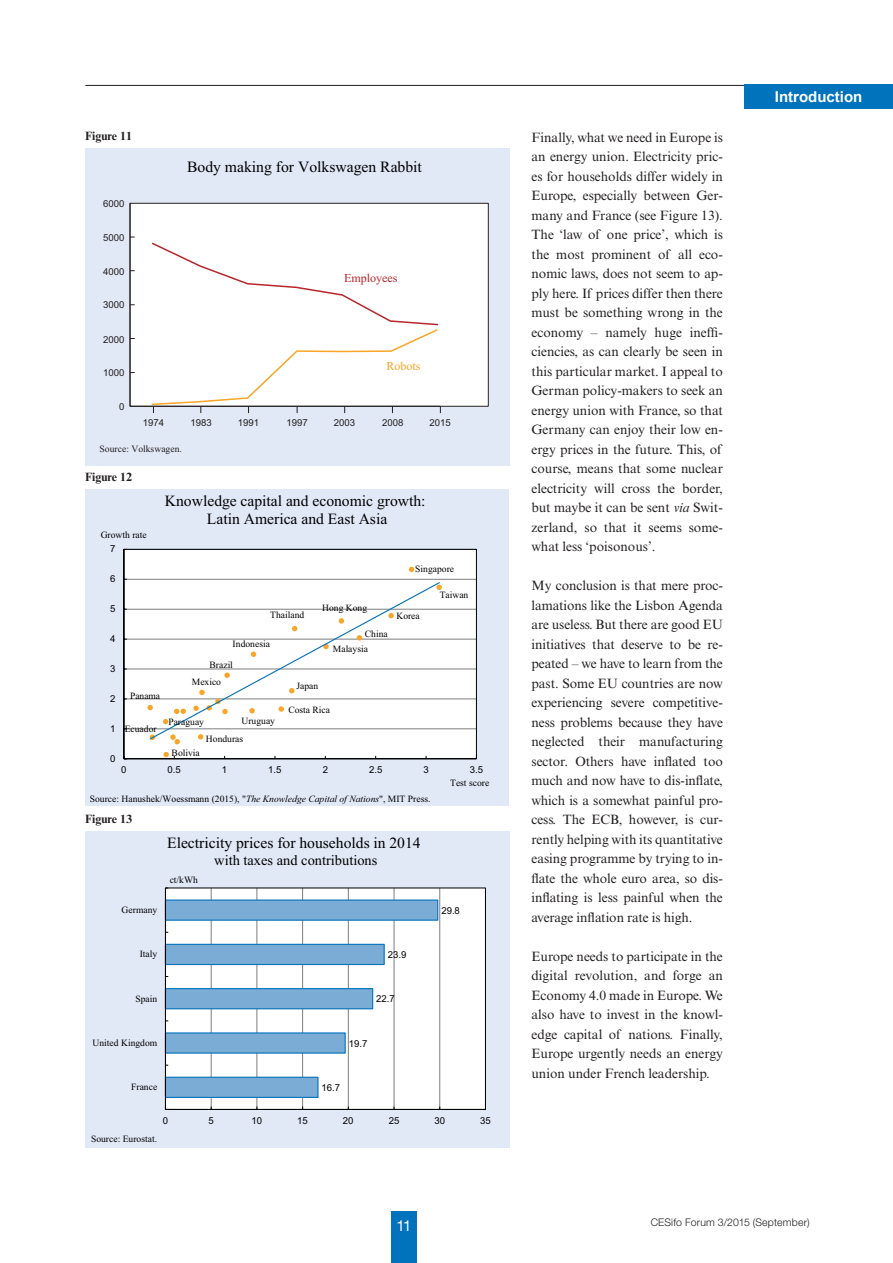
<style>
.page{position:relative;width:893px;height:1263px;background:#fff}
.page>*{position:absolute;margin:0;border:0;box-sizing:border-box;transform-origin:0 0}
.t1{font:15.6px/17.9px "Times New Roman";color:#000001;text-align:center}
.t2{font:700 15px "Arial";color:#fff}
.t3{font:15px "Helvetica Neue LT Std";color:#fff}
.t4{font:14.4px "Times New Roman";color:#000001}
.Fliesstext{font:13.5px/19.5px "Times New Roman MT Std";color:#231f20;text-align:justify}
.Head-8pt{font:700 12px "Times New Roman MT Std";color:#231f20}
.t5{font:12px "Times New Roman";color:#b8252a}
.t6{font:12px "Times New Roman";color:#f9a526}
.t7{font:300 10.5px "Helvetica Neue LT Std";letter-spacing:.02em;color:#231f20}
.t8{font:9.6px "Times New Roman";color:#000001}
.t9{font:9.6px "Arial";color:#000001}
.t10{font:9.6px "Arial";color:#231f20}
.t11{font:9.6px "Times New Roman";color:#231f20}
.s1{font-style:italic}
</style>
<div class="page">
<hr style="left:85px;top:85px;width:661px;height:1px;background:#231f20">
<div style="left:391px;top:1212px;width:26px;height:51px;background:#0073bc"></div>
<div style="left:744px;top:85px;width:149px;height:24px;background:#0073bc"></div>
<div style="left:85px;top:148px;width:424px;height:317px;background:#e1e9f6"></div>
<div style="left:130px;top:203px;width:358px;height:203px;background:#fff"></div>
<hr style="left:130px;top:203px;width:1px;height:203px;background:#231f20">
<hr style="left:130px;top:406px;width:310px;height:1px;background:#231f20">
<svg style="left:150px;top:242px;width:291px;height:171px"></svg>
<div style="left:85px;top:489px;width:424px;height:317px;background:#e1e9f6"></div>
<svg style="left:123px;top:549px;width:354px;height:210px;background:#eee"></svg>
<svg style="left:409px;top:567px;width:5px;height:5px"></svg>
<svg style="left:163px;top:752px;width:6px;height:5px"></svg>
<svg style="left:170px;top:740px;width:10px;height:4px"></svg>
<svg style="left:149px;top:581px;width:292px;height:159px;background:#f8f8f8"></svg>
<div style="left:85px;top:831px;width:424px;height:317px;background:#e1e9f6"></div>
<div style="left:165px;top:888px;width:320px;height:221px;background:#fff"></div>
<hr style="left:439px;top:888px;width:1px;height:221px;background:#7b7e7f">
<hr style="left:394px;top:888px;width:1px;height:221px;background:#7b7e7f">
<hr style="left:348px;top:888px;width:1px;height:221px;background:#7b7e7f">
<hr style="left:302px;top:888px;width:1px;height:221px;background:#7b7e7f">
<hr style="left:257px;top:888px;width:1px;height:221px;background:#7b7e7f">
<hr style="left:211px;top:888px;width:1px;height:221px;background:#7b7e7f">
<div style="left:165px;top:1077px;width:153px;height:21px;background:#7aacd6;border:1px solid #0673bb"></div>
<div style="left:165px;top:1032px;width:181px;height:22px;background:#7aacd6;border:1px solid #0673bb"></div>
<div style="left:165px;top:988px;width:208px;height:21px;background:#7aacd6;border:1px solid #0673bb"></div>
<div style="left:165px;top:944px;width:220px;height:21px;background:#7aacd6;border:1px solid #0673bb"></div>
<div style="left:165px;top:899px;width:273px;height:22px;background:#7aacd6;border:1px solid #0673bb"></div>
<hr style="left:165px;top:1109px;width:320px;height:1px;background:#000001">
<hr style="left:165px;top:888px;width:1px;height:221px;background:#000001">
<p class="Head-8pt" style="left:85px;top:129px;width:48px">Figure 11</p>
<p class="t10" style="left:103px;top:197px;width:23px">6000</p>
<p class="t10" style="left:103px;top:231px;width:23px">5000</p>
<p class="t10" style="left:103px;top:265px;width:23px">4000</p>
<p class="t10" style="left:103px;top:299px;width:23px">3000</p>
<p class="t10" style="left:103px;top:333px;width:23px">2000</p>
<p class="t10" style="left:103px;top:366px;width:23px">1000</p>
<p class="t10" style="left:119px;top:401px;width:7px">0</p>
<p class="t1" style="left:187px;top:158px;width:236px">Body making for Volkswagen Rabbit</p>
<p class="t5" style="left:344px;top:270px;width:55px">Employees</p>
<p class="t6" style="left:386px;top:358px;width:36px">Robots</p>
<p class="t10" style="left:143px;top:416px;width:23px">1974</p>
<p class="t11" style="left:100px;top:442px;width:84px">Source: Volkswagen.</p>
<p class="Head-8pt" style="left:85px;top:470px;width:48px">Figure 12</p>
<p class="t10" style="left:190px;top:416px;width:23px">1983</p>
<p class="t10" style="left:238px;top:416px;width:23px">1991</p>
<p class="t10" style="left:286px;top:416px;width:23px">1997</p>
<p class="t10" style="left:334px;top:416px;width:23px">2003</p>
<p class="t10" style="left:382px;top:416px;width:23px">2008</p>
<p class="t10" style="left:429px;top:416px;width:23px">2015</p>
<p class="t8" style="left:101px;top:528px;width:48px">Growth rate</p>
<p class="t9" style="left:110px;top:543px;width:7px">7</p>
<p class="t9" style="left:110px;top:573px;width:7px">6</p>
<p class="t9" style="left:110px;top:603px;width:7px">5</p>
<p class="t9" style="left:110px;top:632px;width:7px">4</p>
<p class="t9" style="left:110px;top:662px;width:7px">3</p>
<p class="t1" style="left:165px;top:491px;width:262px">Knowledge capital and economic growth:<br>Latin America and East Asia</p>
<p class="t8" style="left:270px;top:609px;width:36px">Thailand</p>
<p class="t8" style="left:233px;top:637px;width:39px">Indonesia</p>
<p class="t8" style="left:210px;top:658px;width:25px">Brazil</p>
<p class="t8" style="left:322px;top:602px;width:47px">Hong Kong</p>
<p class="t8" style="left:333px;top:643px;width:36px">Malaysia</p>
<p class="t8" style="left:365px;top:627px;width:24px">China</p>
<p class="t8" style="left:415px;top:563px;width:40px">Singapore</p>
<p class="t8" style="left:396px;top:610px;width:25px">Korea</p>
<p class="t8" style="left:440px;top:588px;width:30px">Taiwan</p>
<p class="t9" style="left:110px;top:692px;width:7px">2</p>
<p class="t8" style="left:130px;top:689px;width:32px">Panama</p>
<p class="t8" style="left:192px;top:676px;width:31px">Mexico</p>
<p class="t8" style="left:296px;top:679px;width:23px">Japan</p>
<p class="t8" style="left:288px;top:703px;width:43px">Costa Rica</p>
<p class="t9" style="left:110px;top:722px;width:7px">1</p>
<p class="t8" style="left:125px;top:722px;width:33px">Ecuador</p>
<p class="t8" style="left:168px;top:715px;width:37px">Paraguay</p>
<p class="t8" style="left:242px;top:714px;width:35px">Uruguay</p>
<p class="t8" style="left:206px;top:732px;width:39px">Honduras</p>
<p class="t9" style="left:110px;top:752px;width:7px">0</p>
<p class="t8" style="left:172px;top:746px;width:30px">Bolivia</p>
<p class="t9" style="left:121px;top:763px;width:7px">0</p>
<p class="t9" style="left:168px;top:763px;width:15px">0.5</p>
<p class="t9" style="left:222px;top:763px;width:7px">1</p>
<p class="t9" style="left:268px;top:763px;width:15px">1.5</p>
<p class="t9" style="left:323px;top:763px;width:7px">2</p>
<p class="t9" style="left:369px;top:763px;width:15px">2.5</p>
<p class="t9" style="left:423px;top:763px;width:7px">3</p>
<p class="t9" style="left:470px;top:763px;width:15px">3.5</p>
<p class="t8" style="left:90px;top:792px;width:342px">Source: Hanushek/Woessmann (2015), "<span class="s1">The Knowledge Capital of Nations</span>", MIT Press.</p>
<p class="t8" style="left:450px;top:777px;width:41px">Test score</p>
<p class="Head-8pt" style="left:85px;top:812px;width:48px">Figure 13</p>
<p class="t1" style="left:167px;top:834px;width:255px">Electricity prices for households in 2014</p>
<p class="t4" style="left:214px;top:851px;width:165px">with taxes and contributions</p>
<p class="t8" style="left:170px;top:874px;width:30px">ct/kWh</p>
<p class="t8" style="left:122px;top:903px;width:37px">Germany</p>
<p class="t9" style="left:441px;top:904px;width:20px">29.8</p>
<p class="t8" style="left:140px;top:948px;width:19px">Italy</p>
<p class="t9" style="left:388px;top:948px;width:20px">23.9</p>
<p class="t8" style="left:135px;top:992px;width:23px">Spain</p>
<p class="t9" style="left:376px;top:992px;width:20px">22.7</p>
<p class="t8" style="left:92px;top:1036px;width:66px">United Kingdom</p>
<p class="t9" style="left:349px;top:1037px;width:20px">19.7</p>
<p class="t8" style="left:131px;top:1080px;width:28px">France</p>
<p class="t9" style="left:322px;top:1081px;width:20px">16.7</p>
<p class="t9" style="left:163px;top:1114px;width:7px">0</p>
<p class="t9" style="left:208px;top:1114px;width:7px">5</p>
<p class="t9" style="left:252px;top:1114px;width:12px">10</p>
<p class="t9" style="left:297px;top:1114px;width:12px">15</p>
<p class="t9" style="left:343px;top:1114px;width:12px">20</p>
<p class="t9" style="left:389px;top:1114px;width:12px">25</p>
<p class="t9" style="left:434px;top:1114px;width:12px">30</p>
<p class="t9" style="left:480px;top:1114px;width:12px">35</p>
<p class="t8" style="left:91px;top:1132px;width:68px">Source: Eurostat.</p>
<p class="Fliesstext" style="left:531px;top:127px;width:193px">Finally, what we need in Europe is an energy union. Electricity pric&shy;es for households differ widely in Europe, especially between Ger&shy;many and France (see Figure 13).<br>The ‘law of one price’, which is the most prominent of all eco&shy;nomic laws, does not seem to ap&shy;ply here. If prices differ then there must be something wrong in the economy – namely huge ineffi&shy;ciencies, as can clearly be seen in this particular market. I appeal to German policy-makers to seek an energy union with France, so that Germany can enjoy their low en&shy;ergy prices in the future. This, of course, means that some nuclear electricity will cross the border, but maybe it can be sent <span class="s1">via</span> Swit&shy;zerland, so that it seems some&shy;what less ‘poisonous’.</p>
<p class="Fliesstext" style="left:531px;top:576px;width:193px">My conclusion is that mere proc&shy;lamations like the Lisbon Agenda are useless. But there are good EU initiatives that deserve to be re&shy;peated – we have to learn from the past. Some EU countries are now experiencing severe competitive&shy;ness problems because they have neglected their manufacturing sector. Others have inflated too much and now have to dis-inflate, which is a somewhat painful pro&shy;cess. The ECB, however, is cur&shy;rently helping with its quantitative easing programme by trying to in&shy;flate the whole euro area, so dis&shy;inflating is less painful when the average inflation rate is high.</p>
<p class="Fliesstext" style="left:531px;top:946px;width:193px">Europe needs to participate in the digital revolution, and forge an Economy 4.0 made in Europe. We also have to invest in the knowl&shy;edge capital of nations. Finally, Europe urgently needs an energy union under French leadership.</p>
<p class="t2" style="left:775px;top:88px;width:89px">Introduction</p>
<p class="t3" style="left:396px;top:1217px;width:17px">11</p>
<p class="t7" style="left:651px;top:1216px;width:160px">CESifo Forum 3/2015 (September)</p>
</div>
